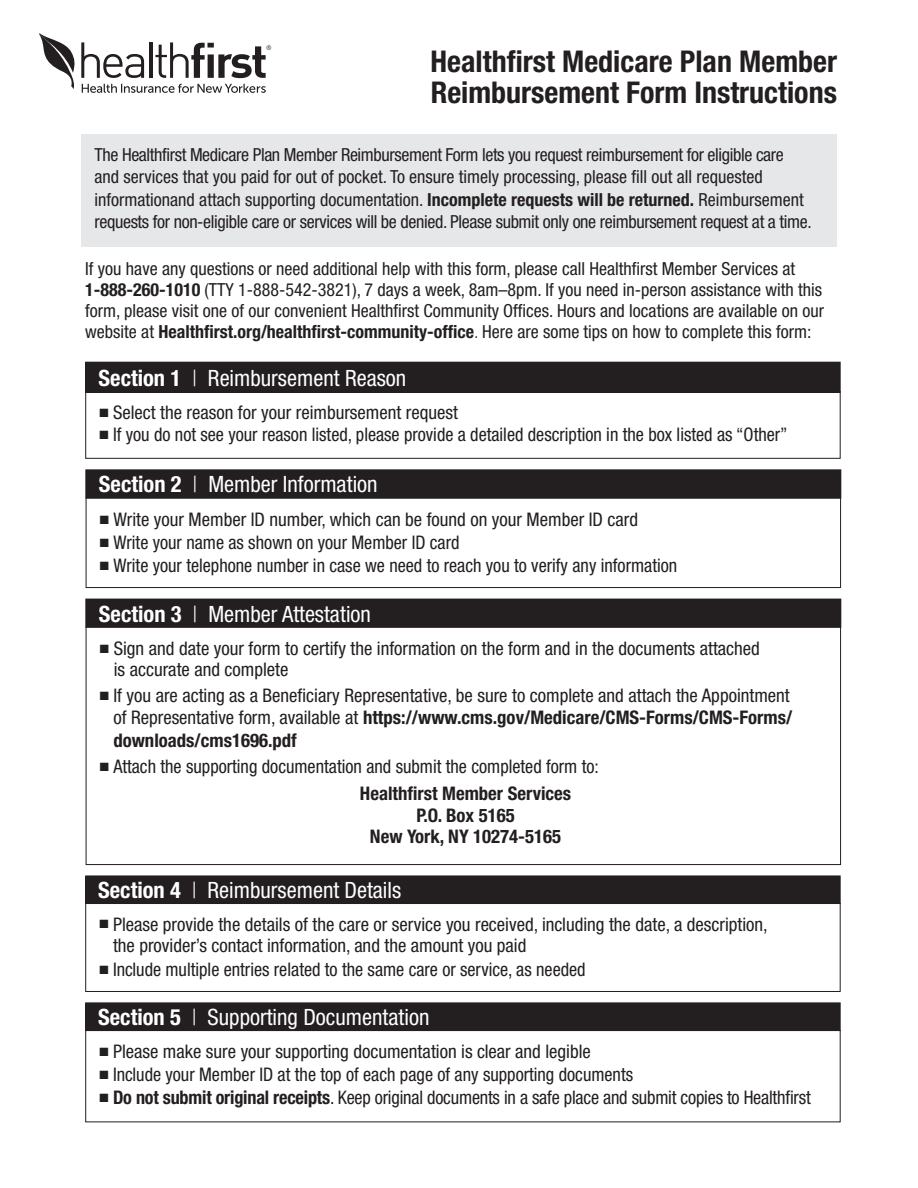
<style>
.page{position:relative;width:918px;height:1188px;background:#fff}
.page>*{position:absolute;margin:0;border:0;box-sizing:border-box;transform-origin:0 0}
.t1{font:700 condensed 30px/31.5px "Helvetica Neue LT Std";color:#231f20}
.t2{font:condensed 22.5px "Helvetica Neue LT Std";color:#fff}
.t3{font:condensed 18.75px/21px "Helvetica Neue LT Std";color:#231f20}
.t4{font:700 condensed 18.75px "Helvetica Neue LT Std";color:#231f20}
.t5{font:condensed 18px/21px "Helvetica Neue LT Std";color:#231f20}
.t6{font:condensed 18px/22.5px "Helvetica Neue LT Std";letter-spacing:-.02em;color:#231f20}
.s1{font-weight:700}
.s2{font-weight:300}
</style>
<div class="page">
<svg style="left:39px;top:33px;width:36px;height:56px"></svg>
<svg style="left:81px;top:42px;width:63px;height:36px"></svg>
<hr style="left:149px;top:42px;width:3px;height:36px;background:#231f20">
<svg style="left:155px;top:42px;width:116px;height:36px"></svg>
<svg style="left:82px;top:84px;width:184px;height:9px"></svg>
<div style="left:85px;top:391px;width:756px;height:68px;border:1px solid #231f20"></div>
<div style="left:86px;top:362px;width:754px;height:30px;background:#231f20"></div>
<div style="left:85px;top:362px;width:756px;height:31px;border:1px solid #231f20"></div>
<div style="left:86px;top:498px;width:755px;height:90px;border:1px solid #231f20"></div>
<div style="left:86px;top:470px;width:755px;height:28px;background:#231f20"></div>
<div style="left:85px;top:469px;width:756px;height:29px;border:2px solid #231f20"></div>
<div style="left:86px;top:599px;width:755px;height:28px;background:#231f20"></div>
<div style="left:85px;top:599px;width:756px;height:29px;border:2px solid #231f20"></div>
<div style="left:85px;top:903px;width:756px;height:89px;border:1px solid #231f20"></div>
<div style="left:86px;top:876px;width:754px;height:28px;background:#231f20"></div>
<div style="left:86px;top:1003px;width:754px;height:27px;background:#231f20"></div>
<div style="left:85px;top:1003px;width:756px;height:28px;border:1px solid #231f20"></div>
<div style="left:81px;top:134px;width:756px;height:113px;background:#e6e7e9"></div>
<p class="t1" style="left:431px;top:45px;width:408px">Healthfirst Medicare Plan Member<br>Reimbursement Form Instructions</p>
<p class="t6" style="left:94px;top:143px;width:719px">The Healthfirst Medicare Plan Member Reimbursement Form lets you request reimbursement for eligible care and services that you paid for out of pocket. To ensure timely processing, please fill out all requested informationand attach supporting documentation. <span class="s1">Incomplete requests will be returned.</span> Reimbursement requests for non-eligible care or services will be denied. Please submit only one reimbursement request at a time.</p>
<p class="t5" style="left:85px;top:258px;width:740px">If you have any questions or need additional help with this form, please call Healthfirst Member Services at <span class="s1">1-888-260-1010</span> (TTY 1-888-542-3821), 7 days a week, 8am–8pm. If you need in-person assistance with this form, please visit one of our convenient Healthfirst Community Offices. Hours and locations are available on our website at <span class="s1">Healthfirst.org/healthfirst-community-office</span><span class="s2">.</span> Here are some tips on how to complete this form:</p>
<p class="t2" style="left:99px;top:365px;width:309px"><span class="s1">Section 1</span> <span class="s2">|</span> Reimbursement Reason</p>
<p class="t3" style="left:100px;top:402px;width:360px">■ Select the reason for your reimbursement request</p>
<p class="t3" style="left:100px;top:424px;width:690px">■ If you do not see your reason listed, please provide a detailed description in the box listed as “Other”</p>
<p class="t2" style="left:99px;top:471px;width:280px"><span class="s1">Section 2</span> <span class="s2">|</span> Member Information</p>
<p class="t3" style="left:100px;top:509px;width:540px">■ Write your Member ID number, which can be found on your Member ID card</p>
<p class="t3" style="left:100px;top:532px;width:361px">■ Write your name as shown on your Member ID card</p>
<p class="t3" style="left:100px;top:555px;width:579px">■ Write your telephone number in case we need to reach you to verify any information</p>
<p class="t2" style="left:99px;top:601px;width:274px"><span class="s1">Section 3</span> <span class="s2">|</span> Member Attestation</p>
<p class="t3" style="left:114px;top:638px;width:648px;text-indent:-14px">■ Sign and date your form to certify the information on the form and in the documents attached is accurate and complete</p>
<p class="t3" style="left:113px;top:684px;width:680px;line-height:22.5px;text-indent:-13px">■ If you are acting as a Beneficiary Representative, be sure to complete and attach the Appointment of Representative form, available at <span class="s1">https://www.cms.gov/Medicare/CMS-Forms/CMS-Forms/ downloads/cms1696.pdf</span></p>
<p class="t3" style="left:100px;top:756px;width:501px">■ Attach the supporting documentation and submit the completed form to:</p>
<p class="t4" style="left:360px;top:782px;width:213px">Healthfirst Member Services</p>
<p class="t4" style="left:416px;top:804px;width:100px">P.O. Box 5165</p>
<p class="t4" style="left:370px;top:825px;width:193px">New York, NY 10274-5165</p>
<p class="t2" style="left:98px;top:877px;width:305px"><span class="s1">Section 4</span> <span class="s2">|</span> Reimbursement Details</p>
<p class="t3" style="left:113px;top:913px;width:656px;text-indent:-13px">■ Please provide the details of the care or service you received, including the date, a description, the provider’s contact information, and the amount you paid</p>
<p class="t3" style="left:100px;top:959px;width:488px">■ Include multiple entries related to the same care or service, as needed</p>
<p class="t2" style="left:98px;top:1004px;width:333px"><span class="s1">Section 5</span> <span class="s2">|</span> Supporting Documentation</p>
<p class="t3" style="left:100px;top:1041px;width:493px">■ Please make sure your supporting documentation is clear and legible</p>
<p class="t3" style="left:100px;top:1064px;width:535px">■ Include your Member ID at the top of each page of any supporting documents</p>
<p class="t3" style="left:100px;top:1087px;width:713px">■ <span class="s1">Do not submit original receipts</span>. Keep original documents in a safe place and submit copies to Healthfirst</p>
</div>
